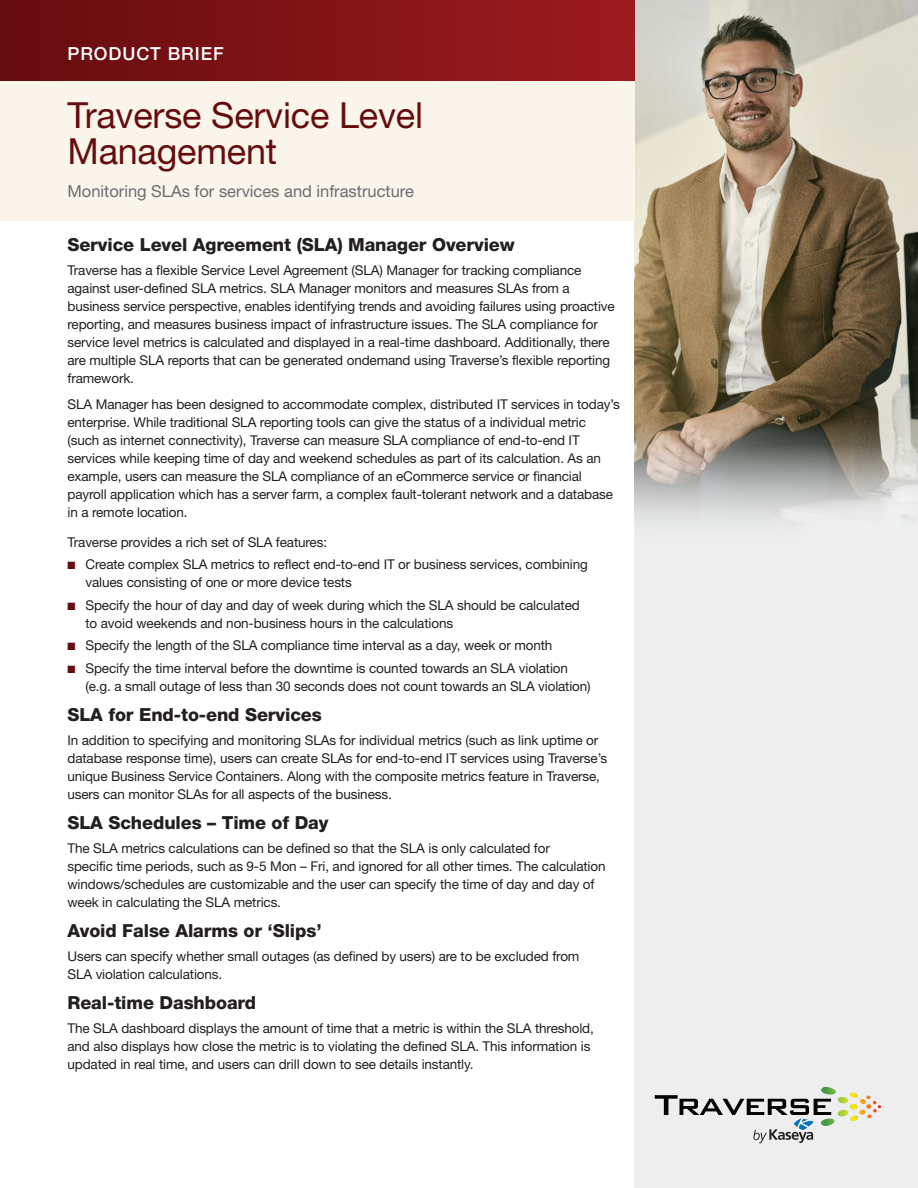
<style>
.page{position:relative;width:918px;height:1188px;background:#fff}
.page>*{position:absolute;margin:0;border:0;box-sizing:border-box;transform-origin:0 0}
.t1{font:36px/36px "Helvetica Neue";letter-spacing:-.005em;color:#650c0e}
.t2{font:800 18px "Helvetica Neue";letter-spacing:-.005em;color:#231f20}
.t3{font:500 18px "Helvetica Neue";letter-spacing:.05em;color:#fff}
.t4{font:16.5px "Helvetica Neue";color:#6c6d70}
.t5{font:13.5px/18px "Helvetica Neue";letter-spacing:-.01em;color:#231f20}
.s1{color:#650c0e}
</style>
<div class="page">
<div style="left:634px;top:0;width:284px;height:1188px;background:#eeeeef"></div>
<img style="left:634px;top:0;width:284px;height:421px">
<svg style="left:634px;top:421px;width:284px;height:101px"></svg>
<div style="left:0;top:73px;width:635px;height:147px;background:#faf5ea"></div>
<div style="left:0;top:0;width:635px;height:81px;background:linear-gradient(to right,#650c0e,#9e1c20)"></div>
<svg style="left:655px;top:1087px;width:226px;height:56px"></svg>
<h2 class="t3" style="left:68px;top:47px;width:158px">PRODUCT BRIEF</h2>
<h1 class="t1" style="left:67px;top:101px;width:357px">Traverse Service Level<br>Management</h1>
<p class="t4" style="left:68px;top:185px;width:348px">Monitoring SLAs for services and infrastructure</p>
<h2 class="t2" style="left:68px;top:238px;width:449px">Service Level Agreement (SLA) Manager Overview</h2>
<p class="t5" style="left:67px;top:263px;width:549px">Traverse has a flexible Service Level Agreement (SLA) Manager for tracking compliance against user-defined SLA metrics. SLA Manager monitors and measures SLAs from a business service perspective, enables identifying trends and avoiding failures using proactive reporting, and measures business impact of infrastructure issues. The SLA compliance for service level metrics is calculated and displayed in a real-time dashboard. Additionally, there are multiple SLA reports that can be generated ondemand using Traverse’s flexible reporting framework.</p>
<p class="t5" style="left:67px;top:396px;width:554px">SLA Manager has been designed to accommodate complex, distributed IT services in today’s enterprise. While traditional SLA reporting tools can give the status of a individual metric (such as internet connectivity), Traverse can measure SLA compliance of end-to-end IT services while keeping time of day and weekend schedules as part of its calculation. As an example, users can measure the SLA compliance of an eCommerce service or financial payroll application which has a server farm, a complex fault-tolerant network and a database in a remote location.</p>
<p class="t5" style="left:67px;top:534px;width:261px">Traverse provides a rich set of SLA features:</p>
<p class="t5" style="left:86px;top:557px;width:504px;text-indent:-18px"><span class="s1">■</span> Create complex SLA metrics to reflect end-to-end IT or business services, combining values consisting of one or more device tests</p>
<p class="t5" style="left:86px;top:597px;width:496px;text-indent:-18px"><span class="s1">■</span> Specify the hour of day and day of week during which the SLA should be calculated to avoid weekends and non-business hours in the calculations</p>
<p class="t5" style="left:68px;top:638px;width:486px"><span class="s1">■</span> Specify the length of the SLA compliance time interval as a day, week or month</p>
<p class="t5" style="left:86px;top:660px;width:507px;text-indent:-18px"><span class="s1">■</span> Specify the time interval before the downtime is counted towards an SLA violation (e.g. a small outage of less than 30 seconds does not count towards an SLA violation)</p>
<h2 class="t2" style="left:68px;top:708px;width:256px">SLA for End-to-end Services</h2>
<p class="t5" style="left:67px;top:732px;width:541px">In addition to specifying and monitoring SLAs for individual metrics (such as link uptime or database response time), users can create SLAs for end-to-end IT services using Traverse’s unique Business Service Containers. Along with the composite metrics feature in Traverse, users can monitor SLAs for all aspects of the business.</p>
<h2 class="t2" style="left:68px;top:816px;width:263px">SLA Schedules – Time of Day</h2>
<p class="t5" style="left:67px;top:840px;width:540px">The SLA metrics calculations can be defined so that the SLA is only calculated for<br>specific time periods, such as 9-5 Mon – Fri, and ignored for all other times. The calculation windows/schedules are customizable and the user can specify the time of day and day of week in calculating the SLA metrics.</p>
<h2 class="t2" style="left:68px;top:924px;width:256px">Avoid False Alarms or ‘Slips’</h2>
<p class="t5" style="left:67px;top:948px;width:513px">Users can specify whether small outages (as defined by users) are to be excluded from<br>SLA violation calculations.</p>
<h2 class="t2" style="left:68px;top:996px;width:190px">Real-time Dashboard</h2>
<p class="t5" style="left:67px;top:1020px;width:528px">The SLA dashboard displays the amount of time that a metric is within the SLA threshold, and also displays how close the metric is to violating the defined SLA. This information is updated in real time, and users can drill down to see details instantly.</p>
</div>
